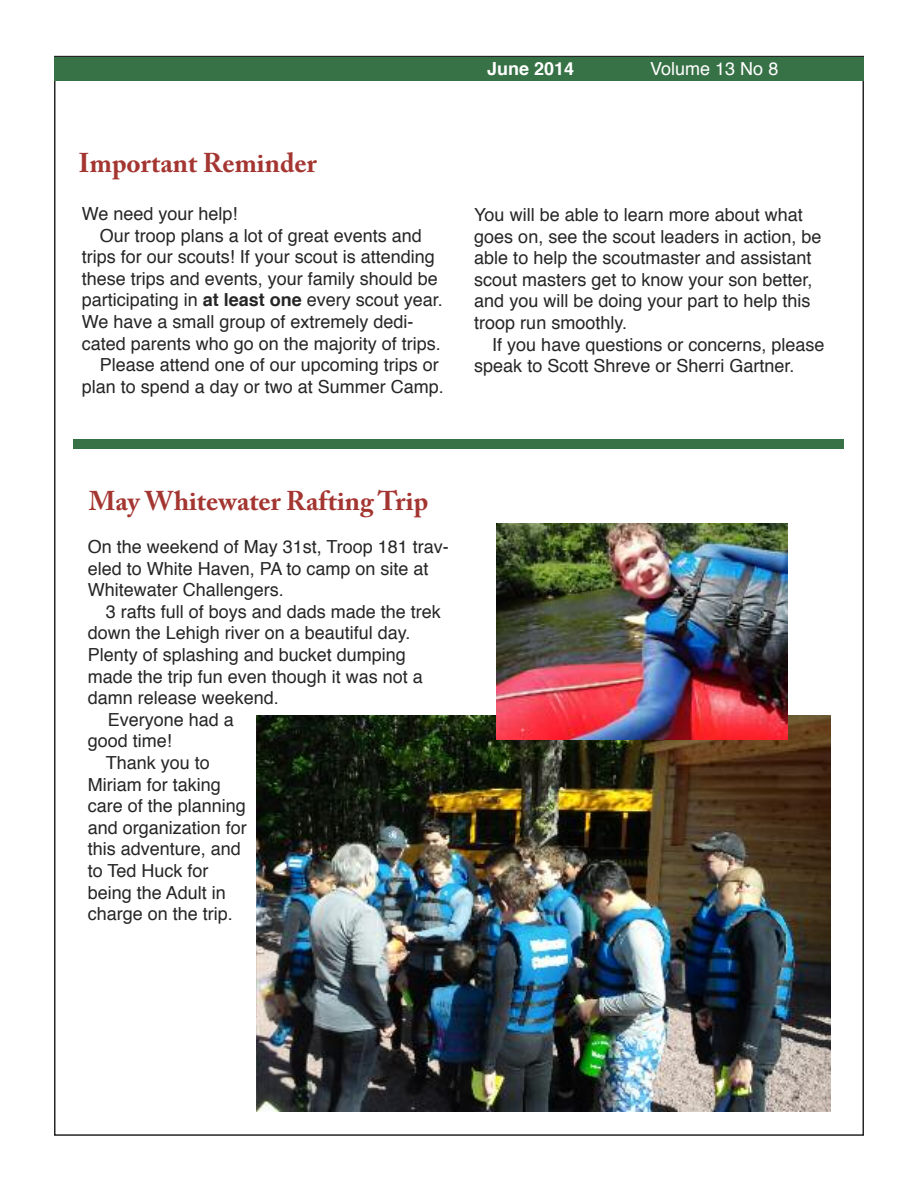
<style>
.page{position:relative;width:918px;height:1188px;background:#fff}
.page>*{position:absolute;margin:0;border:0;box-sizing:border-box;transform-origin:0 0}
.t1{font:700 27px "Adobe Caslon Pro";color:#a43631}
.t2{font:18px/21.6px "Helvetica";color:#272627}
.t3{font:18px "Helvetica";color:#fff}
.t4{font:700 18px "Helvetica";color:#fff}
.s1{font-weight:700}
</style>
<div class="page">
<div style="left:73px;top:439px;width:771px;height:10px;background:#377146"></div>
<div style="left:54px;top:57px;width:810px;height:24px;background:#377146"></div>
<img style="left:256px;top:716px;width:574px;height:396px">
<img style="left:497px;top:524px;width:290px;height:216px">
<h1 class="t1" style="left:79px;top:153px;width:240px">Important Reminder</h1>
<p class="t2" style="left:82px;top:204px;width:157px">We need your help!</p>
<p class="t2" style="left:100px;top:226px;width:324px">Our troop plans a lot of great events and</p>
<p class="t2" style="left:82px;top:247px;width:355px">trips for our scouts! If your scout is attending</p>
<p class="t2" style="left:82px;top:269px;width:358px">these trips and events, your family should be</p>
<p class="t2" style="left:82px;top:291px;width:363px">participating in <span class="s1">at least one</span> every scout year.</p>
<p class="t2" style="left:82px;top:312px;width:333px">We have a small group of extremely dedi-</p>
<p class="t2" style="left:82px;top:334px;width:361px">cated parents who go on the majority of trips.</p>
<p class="t2" style="left:100px;top:355px;width:341px">Please attend one of our upcoming trips or</p>
<p class="t2" style="left:82px;top:377px;width:364px">plan to spend a day or two at Summer Camp.</p>
<p class="t4" style="left:487px;top:62px;width:89px">June 2014</p>
<p class="t3" style="left:650px;top:62px;width:130px">Volume 13 No 8</p>
<p class="t2" style="left:474px;top:205px;width:349px">You will be able to learn more about what goes on, see the scout leaders in action, be able to help the scoutmaster and assistant scout masters get to know your son better, and you will be doing your part to help this troop run smoothly.</p>
<p class="t2" style="left:474px;top:335px;width:352px;text-indent:18px">If you have questions or concerns, please speak to Scott Shreve or Sherri Gartner.</p>
<h1 class="t1" style="left:89px;top:490px;width:341px">May Whitewater Rafting Trip</h1>
<p class="t2" style="left:88px;top:537px;width:363px">On the weekend of May 31st, Troop 181 trav&shy;eled to White Haven, PA to camp on site at<br>Whitewater Challengers.</p>
<p class="t2" style="left:106px;top:602px;width:337px">3 rafts full of boys and dads made the trek</p>
<p class="t2" style="left:88px;top:624px;width:324px">down the Lehigh river on a beautiful day.</p>
<p class="t2" style="left:88px;top:645px;width:320px">Plenty of splashing and bucket dumping</p>
<p class="t2" style="left:88px;top:667px;width:337px">made the trip fun even though it was not a</p>
<p class="t2" style="left:88px;top:689px;width:193px">damn release weekend.</p>
<p class="t2" style="left:108px;top:710px;width:128px">Everyone had a</p>
<p class="t2" style="left:88px;top:732px;width:86px">good time!</p>
<p class="t2" style="left:106px;top:753px;width:106px">Thank you to</p>
<p class="t2" style="left:88px;top:775px;width:135px">Miriam for taking</p>
<p class="t2" style="left:88px;top:797px;width:160px">care of the planning</p>
<p class="t2" style="left:88px;top:818px;width:161px">and organization for</p>
<p class="t2" style="left:88px;top:840px;width:155px">this adventure, and</p>
<p class="t2" style="left:88px;top:861px;width:122px">to Ted Huck for</p>
<p class="t2" style="left:88px;top:883px;width:140px">being the Adult in</p>
<p class="t2" style="left:88px;top:905px;width:147px">charge on the trip.</p>
</div>
